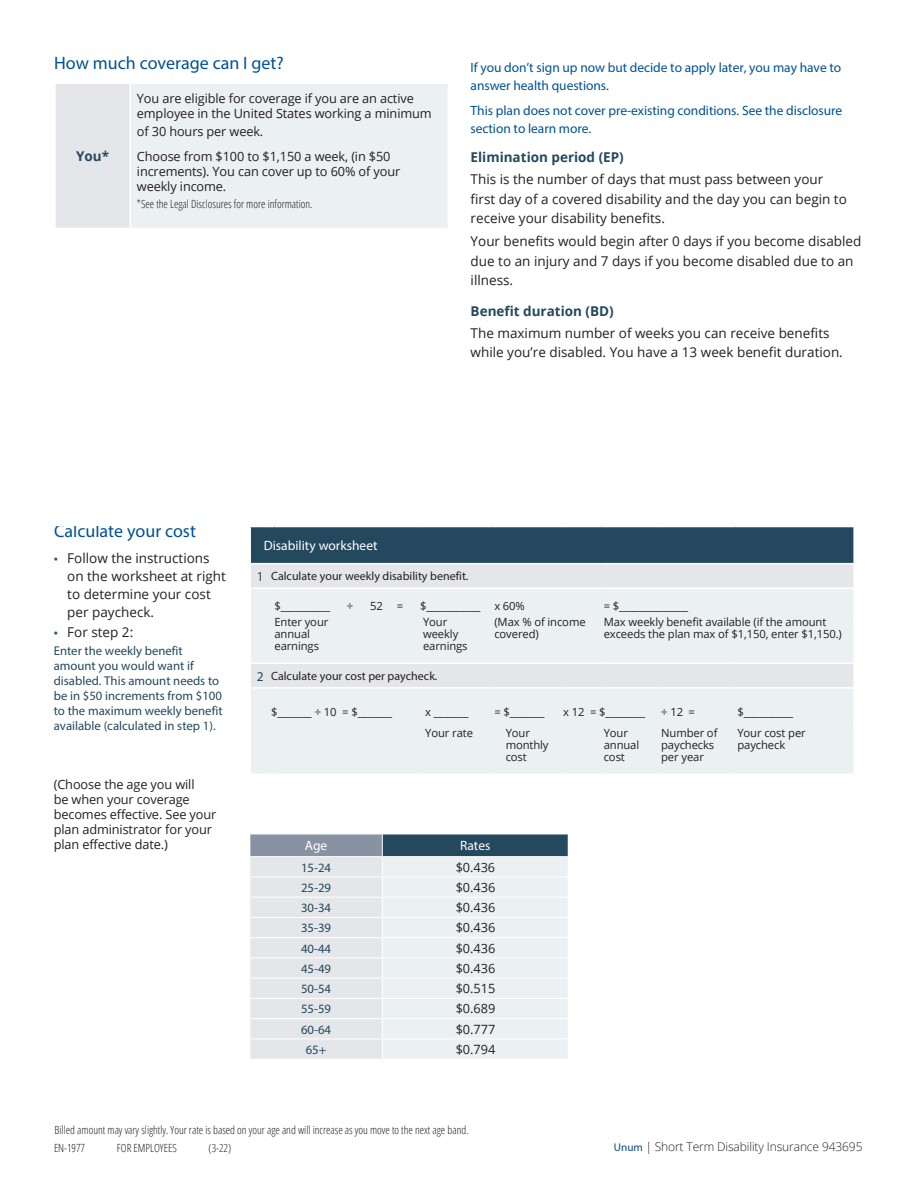
<style>
.page{position:relative;width:918px;height:1188px;background:#fff}
.page>*{position:absolute;margin:0;border:0;box-sizing:border-box;transform-origin:0 0}
.t1{font:18px "Myriad Pro";color:#005294}
.t2{font:13.5px/19.5px "Open Sans";color:#231f20}
.t3{font:13.5px/18px "Myriad Pro";letter-spacing:-.005em;color:#005294}
.t4{font:700 13.5px "Open Sans";color:#24485e}
.t5{font:13.5px "Myriad Pro";color:#fff}
.t6{font:12.75px/15px "Open Sans";letter-spacing:-.01em;color:#231f20}
.t7{font:12.75px/20.2px "Myriad Pro";color:#24485e}
.t8{font:12.75px/20.2px "Open Sans";color:#242021;text-align:justify}
.t9{font:12px "Myriad Pro";color:#231f20}
.t10{font:300 12px "Open Sans";letter-spacing:-.01em;color:#231f20}
.t11{font:11.25px/12px "Open Sans";letter-spacing:-.01em;color:#231f20}
.t12{font:300 11.25px "Open Sans Condensed";color:#231f20}
.t13{font:11.25px "Open Sans";color:#242021}
.s1{font-family:"Myriad Pro";font-size:15px;color:#2e5e7a}
.s2{font-size:13.5px;color:#24485e}
.s3{font-family:"Myriad Pro";font-weight:400;font-size:11.25px;color:#124a81}
</style>
<div class="page">
<div style="left:55px;top:83px;width:75px;height:146px;background:#e4e6e9"></div>
<div style="left:130px;top:83px;width:318px;height:146px;background:#ebf0f2"></div>
<hr style="left:54px;top:82px;width:76px;height:2px;background:#fff">
<hr style="left:54px;top:84px;width:2px;height:144px;background:#fff">
<hr style="left:130px;top:82px;width:319px;height:2px;background:#fff">
<hr style="left:129px;top:84px;width:2px;height:144px;background:#fff">
<hr style="left:54px;top:228px;width:76px;height:1px;background:#fff">
<hr style="left:130px;top:228px;width:319px;height:1px;background:#fff">
<svg style="left:250px;top:834px;width:318px;height:225px;background:#dae0e3"></svg>
<div style="left:250px;top:527px;width:604px;height:37px;background:#24485e"></div>
<svg style="left:251px;top:564px;width:602px;height:24px;background:#e4e6e9"></svg>
<svg style="left:251px;top:589px;width:602px;height:185px;background:#eaeef0"></svg>
<hr style="left:249px;top:527px;width:2px;height:36px;background:#fff">
<hr style="left:853px;top:527px;width:2px;height:36px;background:#fff">
<svg style="left:250px;top:563px;width:24px;height:1px"></svg>
<hr style="left:274px;top:563px;width:149px;height:1px;background:#fff">
<hr style="left:423px;top:563px;width:69px;height:1px;background:#fff">
<hr style="left:492px;top:563px;width:69px;height:1px;background:#fff">
<hr style="left:561px;top:563px;width:41px;height:1px;background:#fff">
<hr style="left:602px;top:563px;width:57px;height:1px;background:#fff">
<hr style="left:659px;top:563px;width:76px;height:1px;background:#fff">
<hr style="left:735px;top:563px;width:120px;height:1px;background:#fff">
<hr style="left:249px;top:662px;width:20px;height:2px;background:#fff">
<hr style="left:274px;top:662px;width:149px;height:2px;background:#fff">
<hr style="left:423px;top:662px;width:69px;height:2px;background:#fff">
<hr style="left:492px;top:662px;width:69px;height:2px;background:#fff">
<hr style="left:561px;top:662px;width:41px;height:2px;background:#fff">
<hr style="left:602px;top:662px;width:57px;height:2px;background:#fff">
<hr style="left:659px;top:662px;width:76px;height:2px;background:#fff">
<hr style="left:735px;top:662px;width:120px;height:2px;background:#fff">
<hr style="left:249px;top:687px;width:20px;height:2px;background:#fff">
<hr style="left:274px;top:687px;width:149px;height:2px;background:#fff">
<hr style="left:423px;top:687px;width:69px;height:2px;background:#fff">
<hr style="left:492px;top:687px;width:69px;height:2px;background:#fff">
<hr style="left:561px;top:687px;width:41px;height:2px;background:#fff">
<hr style="left:602px;top:687px;width:57px;height:2px;background:#fff">
<hr style="left:659px;top:687px;width:76px;height:2px;background:#fff">
<hr style="left:735px;top:687px;width:120px;height:2px;background:#fff">
<h1 class="t1" style="left:54px;top:52px;width:231px">How much coverage can I get?</h1>
<p class="t4" style="left:76px;top:147px;width:35px">You*</p>
<p class="t6" style="left:137px;top:91px;width:296px">You are eligible for coverage if you are an active employee in the United States working a minimum</p>
<p class="t6" style="left:137px;top:118px;width:255px;line-height:25.2px">of 30 hours per week.<br>Choose from $100 to $1,150 a week, (in $50</p>
<p class="t6" style="left:137px;top:164px;width:265px">increments). You can cover up to 60% of your weekly income.</p>
<p class="t12" style="left:137px;top:197px;width:177px">*See the Legal Disclosures for more information.</p>
<p class="t3" style="left:471px;top:58px;width:372px">If you don’t sign up now but decide to apply later, you may have to answer health questions.</p>
<p class="t3" style="left:471px;top:101px;width:373px">This plan does not cover pre-existing conditions. See the disclosure section to learn more.</p>
<p class="t4" style="left:471px;top:148px;width:155px">Elimination period (EP)</p>
<p class="t2" style="left:471px;top:169px;width:378px">This is the number of days that must pass between your first day of a covered disability and the day you can begin to receive your disability benefits.</p>
<p class="t2" style="left:471px;top:231px;width:392px">Your benefits would begin after 0 days if you become disabled due to an injury and 7 days if you become disabled due to an illness.</p>
<p class="t4" style="left:471px;top:301px;width:145px">Benefit duration (BD)</p>
<p class="t2" style="left:471px;top:323px;width:374px">The maximum number of weeks you can receive benefits while you’re disabled. You have a 13 week benefit duration.</p>
<h1 class="t1" style="left:54px;top:520px;width:144px">Calculate your cost</h1>
<p class="t2" style="left:67px;top:548px;width:160px;line-height:18px;text-indent:-13px"><span class="s1">•</span> Follow the instructions on the worksheet at right to determine your cost per paycheck.</p>
<p class="t2" style="left:54px;top:622px;width:81px"><span class="s1">•</span> For step 2:</p>
<p class="t7" style="left:54px;top:643px;width:170px;line-height:15px">Enter the weekly benefit amount you would want if disabled. This amount needs to be in $50 increments from $100 to the maximum weekly benefit available (calculated in step 1).</p>
<p class="t6" style="left:54px;top:777px;width:164px">(Choose the age you will<br>be when your coverage becomes effective. See your plan administrator for your plan effective date.)</p>
<p class="t5" style="left:264px;top:537px;width:115px">Disability worksheet</p>
<p class="t9" style="left:257px;top:569px;width:213px"><span class="s2">1</span> Calculate your weekly disability benefit.</p>
<p class="t11" style="left:274px;top:600px;width:57px">$__________</p>
<p class="t11" style="left:347px;top:600px;width:8px">÷</p>
<p class="t11" style="left:370px;top:600px;width:35px">52 =</p>
<p class="t11" style="left:420px;top:600px;width:106px">$___________ x 60%</p>
<p class="t11" style="left:604px;top:600px;width:86px">= $______________</p>
<p class="t11" style="left:274px;top:615px;width:55px">Enter your annual earnings</p>
<p class="t11" style="left:423px;top:615px;width:46px">Your weekly earnings</p>
<p class="t11" style="left:494px;top:615px;width:93px">(Max % of income covered)</p>
<p class="t11" style="left:604px;top:615px;width:240px">Max weekly benefit available (if the amount exceeds the plan max of $1,150, enter $1,150.)</p>
<p class="t9" style="left:257px;top:669px;width:182px"><span class="s2">2</span> Calculate your cost per paycheck.</p>
<p class="t11" style="left:425px;top:705px;width:45px">x _______</p>
<p class="t11" style="left:494px;top:705px;width:52px">= $_______</p>
<p class="t11" style="left:563px;top:705px;width:83px">x 12 = $________</p>
<p class="t11" style="left:661px;top:705px;width:35px">÷ 12 =</p>
<p class="t11" style="left:737px;top:705px;width:57px">$__________</p>
<p class="t11" style="left:425px;top:726px;width:49px">Your rate</p>
<p class="t11" style="left:506px;top:726px;width:44px">Your monthly cost</p>
<p class="t11" style="left:604px;top:726px;width:37px">Your annual cost</p>
<p class="t11" style="left:661px;top:727px;width:58px">Number of paychecks per year</p>
<p class="t11" style="left:737px;top:727px;width:70px">Your cost per paycheck</p>
<p class="t13" style="left:271px;top:704px;width:123px">$_______ ÷ 10 = $_______</p>
<p class="t5" style="left:305px;top:838px;width:24px">Age</p>
<p class="t5" style="left:460px;top:838px;width:32px">Rates</p>
<p class="t7" style="left:301px;top:857px;width:32px;text-align:center">15-24<br>25-29<br>30-34<br>35-39<br>40-44<br>45-49<br>50-54<br>55-59<br>60-64<br>65+</p>
<p class="t8" style="left:456px;top:857px;width:41px">$0.436 $0.436 $0.436 $0.436 $0.436 $0.436 $0.515 $0.689 $0.777 $0.794</p>
<p class="t12" style="left:54px;top:1122px;width:416px">Billed amount may vary slightly. Your rate is based on your age and will increase as you move to the next age band.</p>
<p class="t12" style="left:54px;top:1140px;width:33px">EN-1977</p>
<p class="t12" style="left:117px;top:1140px;width:61px">FOR EMPLOYEES</p>
<p class="t12" style="left:209px;top:1140px;width:24px">(3-22)</p>
<p class="t10" style="left:614px;top:1139px;width:250px"><span class="s3">Unum</span> | Short Term Disability Insurance 943695</p>
</div>
